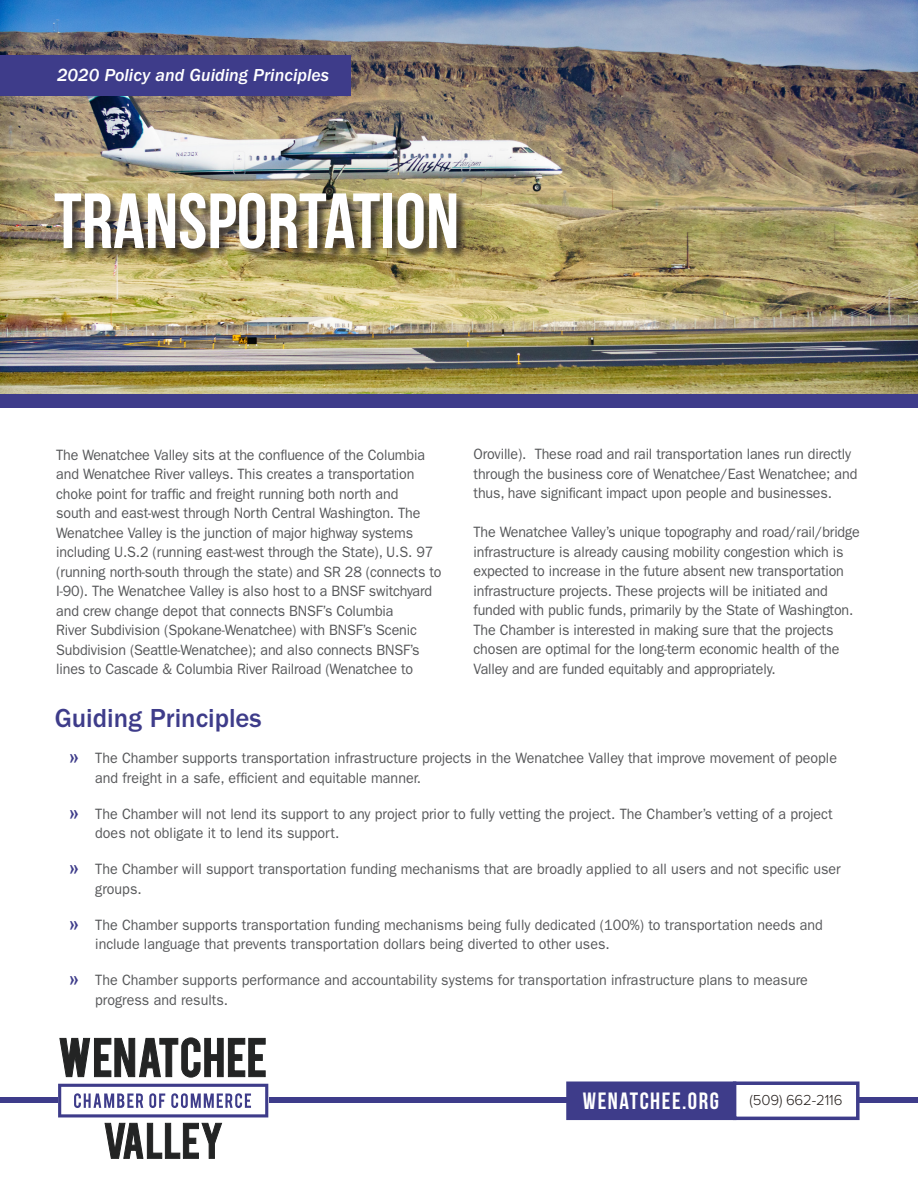
<style>
.page{position:relative;width:918px;height:1188px;background:#fff}
.page>*{position:absolute;margin:0;border:0;box-sizing:border-box;transform-origin:0 0}
.t1{font:78px "Bebas Neue";color:#fff}
.t2{font:500 27px "ITC Franklin Gothic Std";color:#3e3c8a}
.t3{font:23.55px "Bebas Neue";letter-spacing:.065em;color:#fff}
.t4{font:18px "ITC Franklin Gothic Std Med It";color:#fff}
.t5{font:15px/19.5px "ITC Franklin Gothic Std";letter-spacing:-.01em;color:#57585a;scale:.95 1}
.t6{font:300 15px "Proxima Nova";letter-spacing:-.01em;color:#241e1b}
.s1{font-size:30px;color:#3e3c8a}
</style>
<div class="page">
<div style="left:0;top:1098px;width:918px;height:5px;background:#3e3c8a"></div>
<img style="left:0;top:0;width:918px;height:394px">
<div style="left:0;top:394px;width:918px;height:14px;background:#3e3c8a"></div>
<div style="left:0;top:56px;width:351px;height:40px;background:#3e3c8a"></div>
<div style="left:54px;top:193px;width:414px;height:67px;background:#231f20;opacity:.75"></div>
<svg style="left:105px;top:1123px;width:117px;height:36px"></svg>
<svg style="left:58px;top:1084px;width:210px;height:33px"></svg>
<svg style="left:59px;top:1037px;width:207px;height:41px"></svg>
<div style="left:568px;top:1083px;width:167px;height:35px;background:#3e3c8a"></div>
<div style="left:566px;top:1082px;width:170px;height:38px;border:3px solid #3e3c8a"></div>
<div style="left:735px;top:1083px;width:123px;height:35px;background:#fff"></div>
<div style="left:733px;top:1082px;width:127px;height:38px;border:3px solid #3e3c8a"></div>
<p class="t4" style="left:57px;top:65px;width:274px">2020 Policy and Guiding Principles</p>
<p class="t1" style="left:54px;top:178px;width:407px">TRANSPORTATION</p>
<p class="t5" style="left:56px;top:445px;width:407px">The Wenatchee Valley sits at the confluence of the Columbia and Wenatchee River valleys. This creates a transportation choke point for traffic and freight running both north and<br>south and east-west through North Central Washington. The Wenatchee Valley is the junction of major highway systems including U.S.2 (running east-west through the State), U.S. 97 (running north-south through the state) and SR 28 (connects to I-90). The Wenatchee Valley is also host to a BNSF switchyard and crew change depot that connects BNSF’s Columbia<br>River Subdivision (Spokane-Wenatchee) with BNSF’s Scenic Subdivision (Seattle-Wenatchee); and also connects BNSF’s lines to Cascade &amp; Columbia River Railroad (Wenatchee to</p>
<p class="t5" style="left:474px;top:444px;width:405px">Oroville). These road and rail transportation lanes run directly through the business core of Wenatchee/East Wenatchee; and thus, have significant impact upon people and businesses.</p>
<p class="t5" style="left:474px;top:522px;width:408px">The Wenatchee Valley’s unique topography and road/rail/bridge infrastructure is already causing mobility congestion which is expected to increase in the future absent new transportation infrastructure projects. These projects will be initiated and funded with public funds, primarily by the State of Washington.<br>The Chamber is interested in making sure that the projects chosen are optimal for the long-term economic health of the Valley and are funded equitably and appropriately.</p>
<p class="t2" style="left:55px;top:703px;width:209px">Guiding Principles</p>
<p class="t5" style="left:95px;top:748px;width:782px;text-indent:-27px"><span class="s1">»</span> The Chamber supports transportation infrastructure projects in the Wenatchee Valley that improve movement of people and freight in a safe, efficient and equitable manner.</p>
<p class="t5" style="left:95px;top:804px;width:778px;text-indent:-27px"><span class="s1">»</span> The Chamber will not lend its support to any project prior to fully vetting the project. The Chamber’s vetting of a project does not obligate it to lend its support.</p>
<p class="t5" style="left:95px;top:859px;width:786px;text-indent:-27px"><span class="s1">»</span> The Chamber will support transportation funding mechanisms that are broadly applied to all users and not specific user groups.</p>
<p class="t5" style="left:95px;top:915px;width:768px;text-indent:-27px"><span class="s1">»</span> The Chamber supports transportation funding mechanisms being fully dedicated (100%) to transportation needs and include language that prevents transportation dollars being diverted to other uses.</p>
<p class="t5" style="left:95px;top:970px;width:752px;text-indent:-27px"><span class="s1">»</span> The Chamber supports performance and accountability systems for transportation infrastructure plans to measure progress and results.</p>
<p class="t3" style="left:583px;top:1088px;width:138px">WENATCHEE.ORG</p>
<p class="t6" style="left:750px;top:1091px;width:94px">(509) 662-2116</p>
</div>
